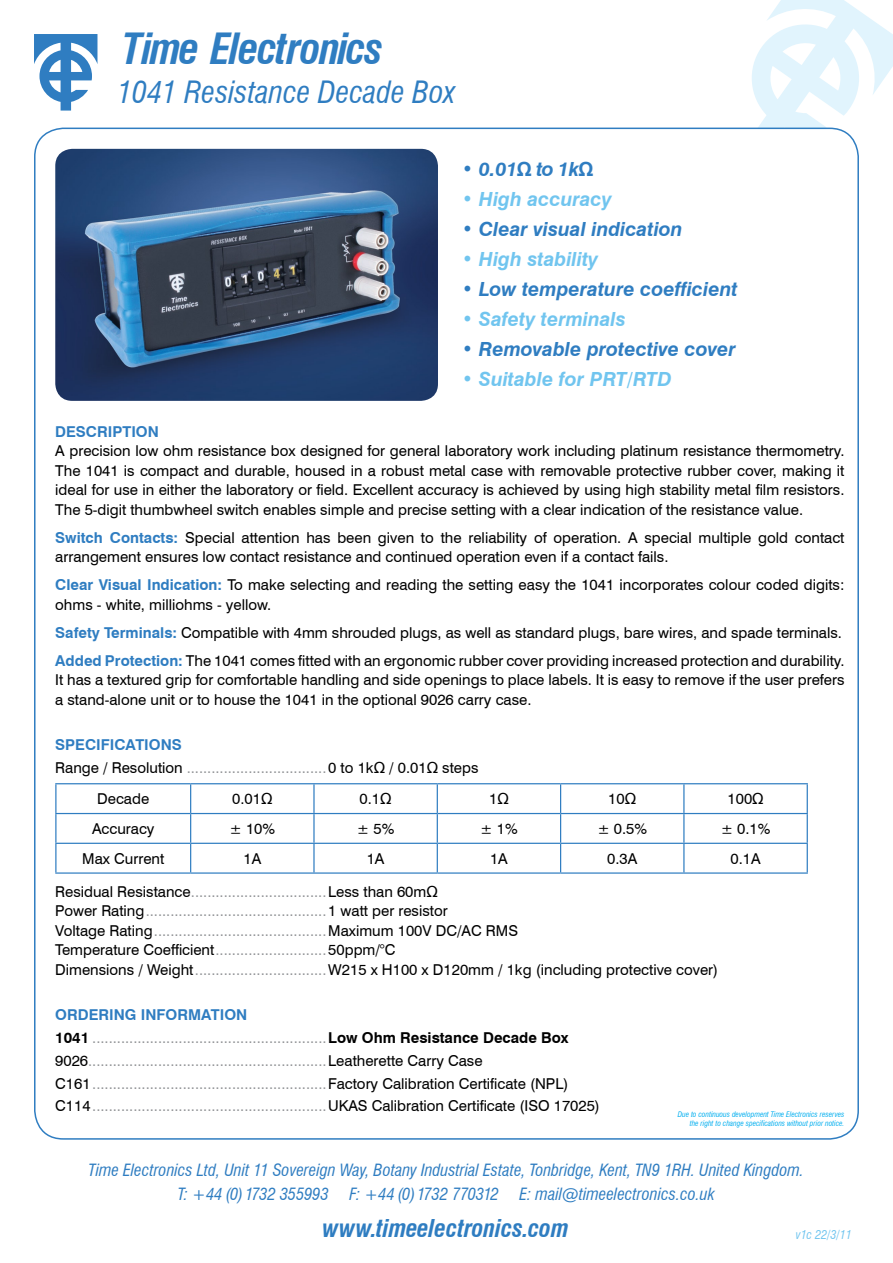
<style>
.page{position:relative;width:893px;height:1263px;background:#fff}
.page>*{position:absolute;margin:0;border:0;box-sizing:border-box;transform-origin:0 0}
.t1{font:italic 700 condensed 42px "Swiss 721 BT";letter-spacing:-.035em;color:#2f7dc1}
.t2{font:italic condensed 30px "Swiss 721 BT";color:#2f7dc1}
.t3{font:italic 700 condensed 24px "Swiss 721 BT";color:#2f7dc1}
.t4{font:italic 700 19.5px "Swiss 721 BT";color:#2f7dc1}
.t5{font:italic 700 19.5px "Swiss 721 BT";color:#71c5ef}
.t6{font:italic condensed 16.5px "Swiss 721 BT";color:#2f7dc1}
.t7{font:italic condensed 16.5px "Swiss 721 BT";letter-spacing:-.02em;color:#2f7dc1}
.t8{font:15px/19.5px "Swiss 721 BT";color:#000;text-align:justify}
.t9{font:15px "Swiss 721 BT";color:#939598}
.t10{font:700 15px "Swiss 721 BT";color:#2f7dc1}
.t11{font:italic condensed 12px "Swiss 721 BT";color:#71c5ef}
.t12{font:italic condensed 7.5px/9px "Swiss 721 BT";color:#00aeef;text-align:right}
.s1{font-weight:700;color:#2f7dc1}
.s2{color:#000}
.s3{color:#939598}
.s4{font-weight:700;color:#000}
</style>
<div class="page">
<svg style="left:746px;top:0;width:147px;height:142px"></svg>
<svg style="left:34px;top:34px;width:63px;height:77px"></svg>
<div style="left:35px;top:128px;width:823px;height:1011px;background:#fff;border-radius:29px"></div>
<img style="left:55px;top:149px;width:383px;height:252px">
<hr style="left:55px;top:783px;width:136px;height:1px;background:#2f7dc1">
<hr style="left:191px;top:783px;width:123px;height:1px;background:#2f7dc1">
<hr style="left:55px;top:872px;width:136px;height:2px;background:#2f7dc1">
<hr style="left:191px;top:872px;width:123px;height:2px;background:#2f7dc1">
<hr style="left:313px;top:784px;width:2px;height:29px;background:#2f7dc1">
<hr style="left:314px;top:783px;width:123px;height:1px;background:#2f7dc1">
<hr style="left:314px;top:872px;width:123px;height:2px;background:#2f7dc1">
<hr style="left:437px;top:872px;width:124px;height:2px;background:#2f7dc1">
<hr style="left:561px;top:872px;width:123px;height:2px;background:#2f7dc1">
<hr style="left:684px;top:872px;width:124px;height:2px;background:#2f7dc1">
<hr style="left:437px;top:783px;width:124px;height:1px;background:#2f7dc1">
<hr style="left:561px;top:783px;width:123px;height:1px;background:#2f7dc1">
<hr style="left:684px;top:783px;width:124px;height:1px;background:#2f7dc1">
<hr style="left:55px;top:813px;width:136px;height:1px;background:#2f7dc1">
<hr style="left:191px;top:813px;width:123px;height:1px;background:#2f7dc1">
<hr style="left:313px;top:814px;width:2px;height:29px;background:#2f7dc1">
<hr style="left:314px;top:813px;width:123px;height:1px;background:#2f7dc1">
<hr style="left:437px;top:813px;width:124px;height:1px;background:#2f7dc1">
<hr style="left:561px;top:813px;width:123px;height:1px;background:#2f7dc1">
<hr style="left:684px;top:813px;width:124px;height:1px;background:#2f7dc1">
<svg style="left:55px;top:784px;width:1px;height:88px"></svg>
<hr style="left:55px;top:843px;width:136px;height:1px;background:#2f7dc1">
<svg style="left:190px;top:784px;width:1px;height:88px"></svg>
<hr style="left:191px;top:843px;width:123px;height:1px;background:#2f7dc1">
<hr style="left:313px;top:844px;width:2px;height:28px;background:#2f7dc1">
<hr style="left:314px;top:843px;width:123px;height:1px;background:#2f7dc1">
<svg style="left:437px;top:784px;width:1px;height:88px"></svg>
<hr style="left:437px;top:843px;width:124px;height:1px;background:#2f7dc1">
<svg style="left:560px;top:784px;width:1px;height:88px"></svg>
<hr style="left:561px;top:843px;width:123px;height:1px;background:#2f7dc1">
<svg style="left:683px;top:784px;width:1px;height:88px"></svg>
<hr style="left:684px;top:843px;width:124px;height:1px;background:#2f7dc1">
<svg style="left:807px;top:784px;width:1px;height:88px"></svg>
<p class="t1" style="left:123px;top:24px;width:262px">Time Electronics</p>
<p class="t2" style="left:117px;top:74px;width:340px">1041 Resistance Decade Box</p>
<p class="t4" style="left:462px;top:157px;width:133px">• 0.01Ω to 1kΩ</p>
<p class="t5" style="left:462px;top:187px;width:151px">• High accuracy</p>
<p class="t4" style="left:462px;top:217px;width:222px">• Clear visual indication</p>
<p class="t5" style="left:462px;top:247px;width:138px">• High stability</p>
<p class="t4" style="left:462px;top:277px;width:277px">• Low temperature coefficient</p>
<p class="t5" style="left:462px;top:307px;width:166px">• Safety terminals</p>
<p class="t4" style="left:462px;top:337px;width:275px">• Removable protective cover</p>
<p class="t5" style="left:462px;top:367px;width:211px">• Suitable for PRT/RTD</p>
<p class="t10" style="left:55px;top:422px;width:105px">DESCRIPTION</p>
<p class="t8" style="left:55px;top:441px;width:791px">A precision low ohm resistance box designed for general laboratory work including platinum resistance thermometry.<br>The 1041 is compact and durable, housed in a robust metal case with removable protective rubber cover, making it ideal for use in either the laboratory or field. Excellent accuracy is achieved by using high stability metal film resistors.<br>The 5-digit thumbwheel switch enables simple and precise setting with a clear indication of the resistance value.</p>
<p class="t8" style="left:55px;top:527px;width:791px"><span class="s1">Switch Contacts:</span> Special attention has been given to the reliability of operation. A special multiple gold contact arrangement ensures low contact resistance and continued operation even if a contact fails.</p>
<p class="t8" style="left:55px;top:575px;width:791px"><span class="s1">Clear Visual Indication:</span> To make selecting and reading the setting easy the 1041 incorporates colour coded digits: ohms - white, milliohms - yellow.</p>
<p class="t8" style="left:55px;top:622px;width:788px"><span class="s1">Safety Terminals:</span> Compatible with 4mm shrouded plugs, as well as standard plugs, bare wires, and spade terminals.</p>
<p class="t8" style="left:55px;top:650px;width:791px"><span class="s1">Added Protection:</span> The 1041 comes fitted with an ergonomic rubber cover providing increased protection and durability.<br>It has a textured grip for comfortable handling and side openings to place labels. It is easy to remove if the user prefers a stand-alone unit or to house the 1041 in the optional 9026 carry case.</p>
<p class="t10" style="left:55px;top:735px;width:128px">SPECIFICATIONS</p>
<p class="t9" style="left:55px;top:759px;width:425px"><span class="s2">Range / Resolution</span> ..................................<span class="s2">0 to 1kΩ / 0.01Ω steps</span></p>
<p class="t8" style="left:97px;top:789px;width:53px">Decade</p>
<p class="t8" style="left:232px;top:789px;width:42px">0.01Ω</p>
<p class="t8" style="left:360px;top:789px;width:34px">0.1Ω</p>
<p class="t8" style="left:489px;top:789px;width:21px">1Ω</p>
<p class="t8" style="left:608px;top:789px;width:29px">10Ω</p>
<p class="t8" style="left:727px;top:789px;width:38px">100Ω</p>
<p class="t8" style="left:92px;top:819px;width:64px">Accuracy</p>
<p class="t8" style="left:229px;top:819px;width:47px">± 10%</p>
<p class="t8" style="left:357px;top:819px;width:39px">± 5%</p>
<p class="t8" style="left:480px;top:819px;width:39px">± 1%</p>
<p class="t8" style="left:597px;top:819px;width:51px">± 0.5%</p>
<p class="t8" style="left:721px;top:819px;width:51px">± 0.1%</p>
<p class="t8" style="left:82px;top:849px;width:84px">Max Current</p>
<p class="t8" style="left:243px;top:849px;width:19px">1A</p>
<p class="t8" style="left:367px;top:849px;width:19px">1A</p>
<p class="t8" style="left:490px;top:849px;width:19px">1A</p>
<p class="t8" style="left:607px;top:849px;width:32px">0.3A</p>
<p class="t8" style="left:730px;top:849px;width:32px">0.1A</p>
<p class="t9" style="left:55px;top:882px;width:384px"><span class="s2">Residual Resistance</span>.................................<span class="s2">Less than 60mΩ</span></p>
<p class="t9" style="left:55px;top:901px;width:394px"><span class="s2">Power Rating</span>............................................<span class="s2">1 watt per resistor</span></p>
<p class="t9" style="left:55px;top:921px;width:464px"><span class="s2">Voltage Rating</span>..........................................<span class="s2">Maximum 100V DC/AC RMS</span></p>
<p class="t8" style="left:55px;top:940px;width:342px">Temperature Coefficient<span class="s3">...........................</span>50ppm/°C</p>
<p class="t8" style="left:55px;top:959px;width:664px">Dimensions / Weight<span class="s3">................................</span>W215 x H100 x D120mm / 1kg (including protective cover)</p>
<p class="t10" style="left:55px;top:1005px;width:194px">ORDERING INFORMATION</p>
<p class="t9" style="left:55px;top:1029px;width:515px"><span class="s4">1041</span> .........................................................<span class="s4">Low Ohm Resistance Decade Box</span></p>
<p class="t9" style="left:55px;top:1051px;width:429px"><span class="s2">9026</span>..........................................................<span class="s2">Leatherette Carry Case</span></p>
<p class="t9" style="left:55px;top:1074px;width:515px"><span class="s2">C161</span>.........................................................<span class="s2">Factory Calibration Certificate (NPL)</span></p>
<p class="t9" style="left:55px;top:1097px;width:546px"><span class="s2">C114</span>.........................................................<span class="s2">UKAS Calibration Certificate (ISO 17025)</span></p>
<p class="t12" style="left:678px;top:1109px;width:168px">Due to continuous development Time Electronics reserves the right to change specifications without prior notice.</p>
<p class="t6" style="left:89px;top:1160px;width:716px">Time Electronics Ltd, Unit 11 Sovereign Way, Botany Industrial Estate, Tonbridge, Kent, TN9 1RH. United Kingdom.</p>
<p class="t6" style="left:178px;top:1184px;width:152px">T: +44 (0) 1732 355993</p>
<p class="t7" style="left:349px;top:1184px;width:151px">F: +44 (0) 1732 770312</p>
<p class="t6" style="left:519px;top:1184px;width:197px">E: mail@timeelectronics.co.uk</p>
<p class="t3" style="left:322px;top:1214px;width:248px">www.timeelectronics.com</p>
<p class="t11" style="left:796px;top:1228px;width:57px">v1c 22/3/11</p>
</div>
